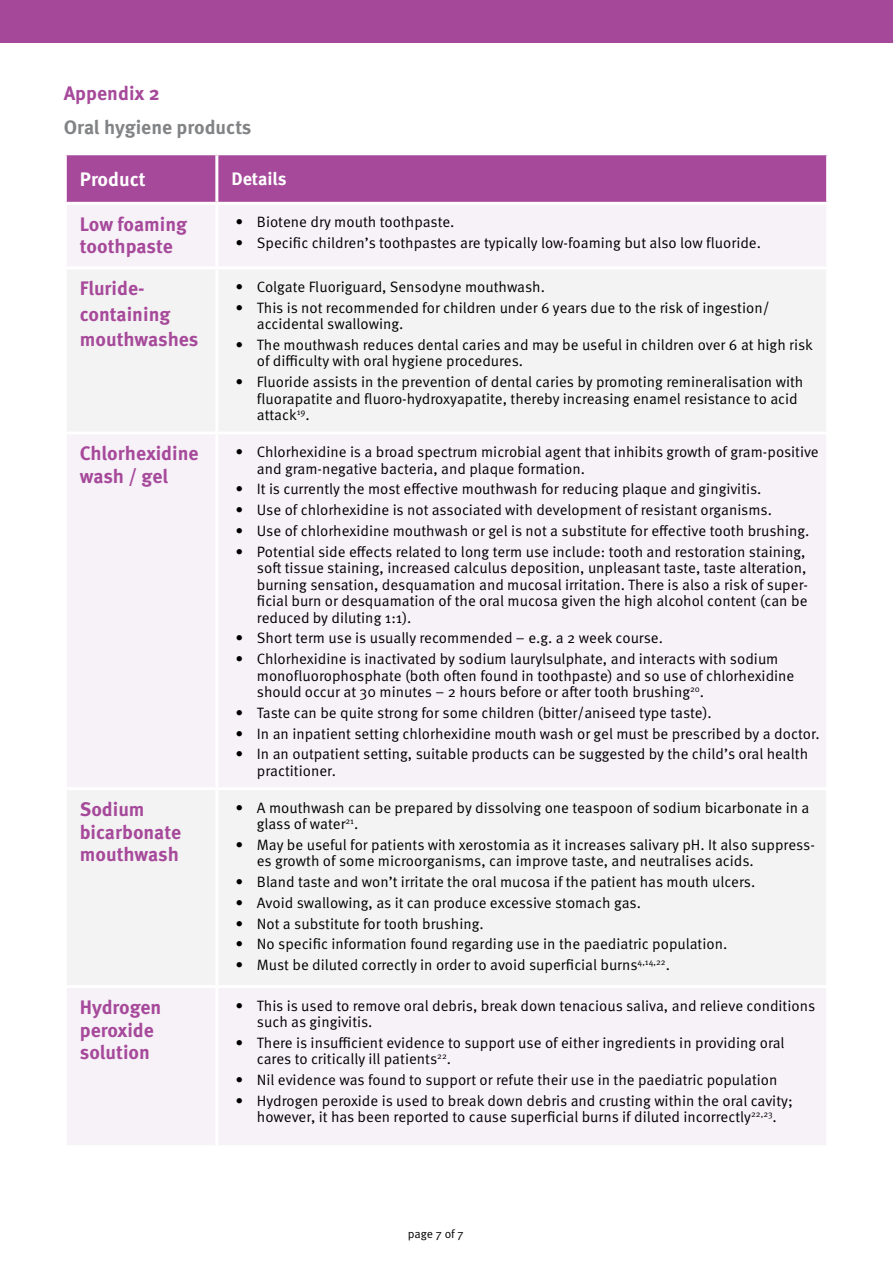
<style>
.page{position:relative;width:893px;height:1263px;background:#fff}
.page>*{position:absolute;margin:0;border:0;box-sizing:border-box;transform-origin:0 0}
.t1{font:700 19.5px/22.5px "Meta OT";color:#a6499a}
.t2{font:700 19.5px "Meta OT";color:#818385}
.t3{font:700 19.5px "Meta OT";color:#fff}
.t4{font:700 18px "Meta OT";color:#fff}
.t5{font:15px/16.5px "Meta OT Norm";color:#000}
.t6{font:12px "Meta OT Norm";letter-spacing:-.005em;color:#000}
</style>
<div class="page">
<div style="left:0;top:0;width:893px;height:43px;background:#a54899"></div>
<div style="left:67px;top:155px;width:759px;height:47px;background:#a6499a"></div>
<div style="left:67px;top:205px;width:759px;height:940px;background:#f7f1f8"></div>
<div style="left:67px;top:269px;width:759px;height:716px;background:#f6f3f5"></div>
<hr style="left:215px;top:155px;width:3px;height:47px;background:#fff">
<hr style="left:215px;top:205px;width:3px;height:61px;background:#fff">
<hr style="left:64px;top:266px;width:153px;height:3px;background:#fff">
<hr style="left:217px;top:266px;width:612px;height:3px;background:#fff">
<hr style="left:215px;top:269px;width:3px;height:162px;background:#fff">
<hr style="left:64px;top:431px;width:153px;height:3px;background:#fff">
<hr style="left:217px;top:431px;width:612px;height:3px;background:#fff">
<hr style="left:215px;top:434px;width:3px;height:353px;background:#fff">
<hr style="left:64px;top:787px;width:153px;height:3px;background:#fff">
<hr style="left:217px;top:787px;width:612px;height:3px;background:#fff">
<hr style="left:215px;top:790px;width:3px;height:195px;background:#fff">
<hr style="left:64px;top:985px;width:153px;height:3px;background:#fff">
<hr style="left:217px;top:985px;width:612px;height:3px;background:#fff">
<hr style="left:215px;top:988px;width:3px;height:157px;background:#fff">
<h1 class="t1" style="left:64px;top:82px;width:97px">Appendix 2</h1>
<h1 class="t2" style="left:64px;top:115px;width:189px">Oral hygiene products</h1>
<h1 class="t3" style="left:80px;top:168px;width:67px">Product</h1>
<p class="t4" style="left:231px;top:168px;width:57px">Details</p>
<h1 class="t1" style="left:80px;top:213px;width:109px">Low foaming toothpaste</h1>
<p class="t5" style="left:236px;top:214px;width:220px">• Biotene dry mouth toothpaste.</p>
<p class="t5" style="left:236px;top:235px;width:527px">• Specific children’s toothpastes are typically low-foaming but also low fluoride.</p>
<h1 class="t1" style="left:80px;top:276px;width:120px;line-height:25.5px">Fluride&shy;containing mouthwashes</h1>
<p class="t5" style="left:236px;top:279px;width:311px">• Colgate Fluoriguard, Sensodyne mouthwash.</p>
<p class="t5" style="left:257px;top:300px;width:514px;text-indent:-21px">• This is not recommended for children under 6 years due to the risk of ingestion/ accidental swallowing.</p>
<p class="t5" style="left:257px;top:337px;width:557px;text-indent:-21px">• The mouthwash reduces dental caries and may be useful in children over 6 at high risk of difficulty with oral hygiene procedures.</p>
<p class="t5" style="left:257px;top:374px;width:548px;text-indent:-21px">• Fluoride assists in the prevention of dental caries by promoting remineralisation with fluorapatite and fluoro-hydroxyapatite, thereby increasing enamel resistance to acid attack<sup>19</sup>.</p>
<h1 class="t1" style="left:80px;top:443px;width:120px">Chlorhexidine wash / gel</h1>
<p class="t5" style="left:257px;top:444px;width:563px;text-indent:-21px">• Chlorhexidine is a broad spectrum microbial agent that inhibits growth of gram-positive and gram-negative bacteria, and plaque formation.</p>
<p class="t5" style="left:236px;top:481px;width:527px">• It is currently the most effective mouthwash for reducing plaque and gingivitis.</p>
<p class="t5" style="left:236px;top:502px;width:538px">• Use of chlorhexidine is not associated with development of resistant organisms.</p>
<p class="t5" style="left:236px;top:523px;width:575px">• Use of chlorhexidine mouthwash or gel is not a substitute for effective tooth brushing.</p>
<p class="t5" style="left:257px;top:543px;width:552px;text-indent:-21px">• Potential side effects related to long term use include: tooth and restoration staining, soft tissue staining, increased calculus deposition, unpleasant taste, taste alteration, burning sensation, desquamation and mucosal irritation. There is also a risk of super&shy;ficial burn or desquamation of the oral mucosa given the high alcohol content (can be reduced by diluting 1:1).</p>
<p class="t5" style="left:236px;top:630px;width:429px">• Short term use is usually recommended – e.g. a 2 week course.</p>
<p class="t5" style="left:257px;top:651px;width:539px;text-indent:-21px">• Chlorhexidine is inactivated by sodium laurylsulphate, and interacts with sodium monofluorophosphate (both often found in toothpaste) and so use of chlorhexidine should occur at 30 minutes – 2 hours before or after tooth brushing<sup>20</sup>.</p>
<p class="t5" style="left:236px;top:705px;width:478px">• Taste can be quite strong for some children (bitter/aniseed type taste).</p>
<p class="t5" style="left:236px;top:725px;width:586px">• In an inpatient setting chlorhexidine mouth wash or gel must be prescribed by a doctor.</p>
<p class="t5" style="left:257px;top:746px;width:553px;text-indent:-21px">• In an outpatient setting, suitable products can be suggested by the child’s oral health practitioner.</p>
<h1 class="t1" style="left:80px;top:799px;width:103px">Sodium bicarbonate mouthwash</h1>
<p class="t5" style="left:257px;top:800px;width:554px;text-indent:-21px">• A mouthwash can be prepared by dissolving one teaspoon of sodium bicarbonate in a glass of water<sup>21</sup>.</p>
<p class="t5" style="left:257px;top:837px;width:559px;text-indent:-21px">• May be useful for patients with xerostomia as it increases salivary pH. It also suppress&shy;es growth of some microorganisms, can improve taste, and neutralises acids.</p>
<p class="t5" style="left:236px;top:874px;width:521px">• Bland taste and won’t irritate the oral mucosa if the patient has mouth ulcers.</p>
<p class="t5" style="left:236px;top:895px;width:407px">• Avoid swallowing, as it can produce excessive stomach gas.</p>
<p class="t5" style="left:236px;top:916px;width:250px">• Not a substitute for tooth brushing.</p>
<p class="t5" style="left:236px;top:936px;width:493px">• No specific information found regarding use in the paediatric population.</p>
<p class="t5" style="left:236px;top:957px;width:436px">• Must be diluted correctly in order to avoid superficial burns<sup>4,14,22</sup>.</p>
<h1 class="t1" style="left:80px;top:996px;width:83px">Hydrogen peroxide solution</h1>
<p class="t5" style="left:257px;top:997px;width:560px;text-indent:-21px">• This is used to remove oral debris, break down tenacious saliva, and relieve conditions such as gingivitis.</p>
<p class="t5" style="left:257px;top:1035px;width:529px;text-indent:-21px">• There is insufficient evidence to support use of either ingredients in providing oral cares to critically ill patients<sup>22</sup>.</p>
<p class="t5" style="left:236px;top:1072px;width:543px">• Nil evidence was found to support or refute their use in the paediatric population</p>
<p class="t5" style="left:236px;top:1093px;width:559px;text-align:center">• Hydrogen peroxide is used to break down debris and crusting within the oral cavity; however, it has been reported to cause superficial burns if diluted incorrectly<sup>22,23</sup>.</p>
<p class="t6" style="left:408px;top:1227px;width:57px">page 7 of 7</p>
</div>
